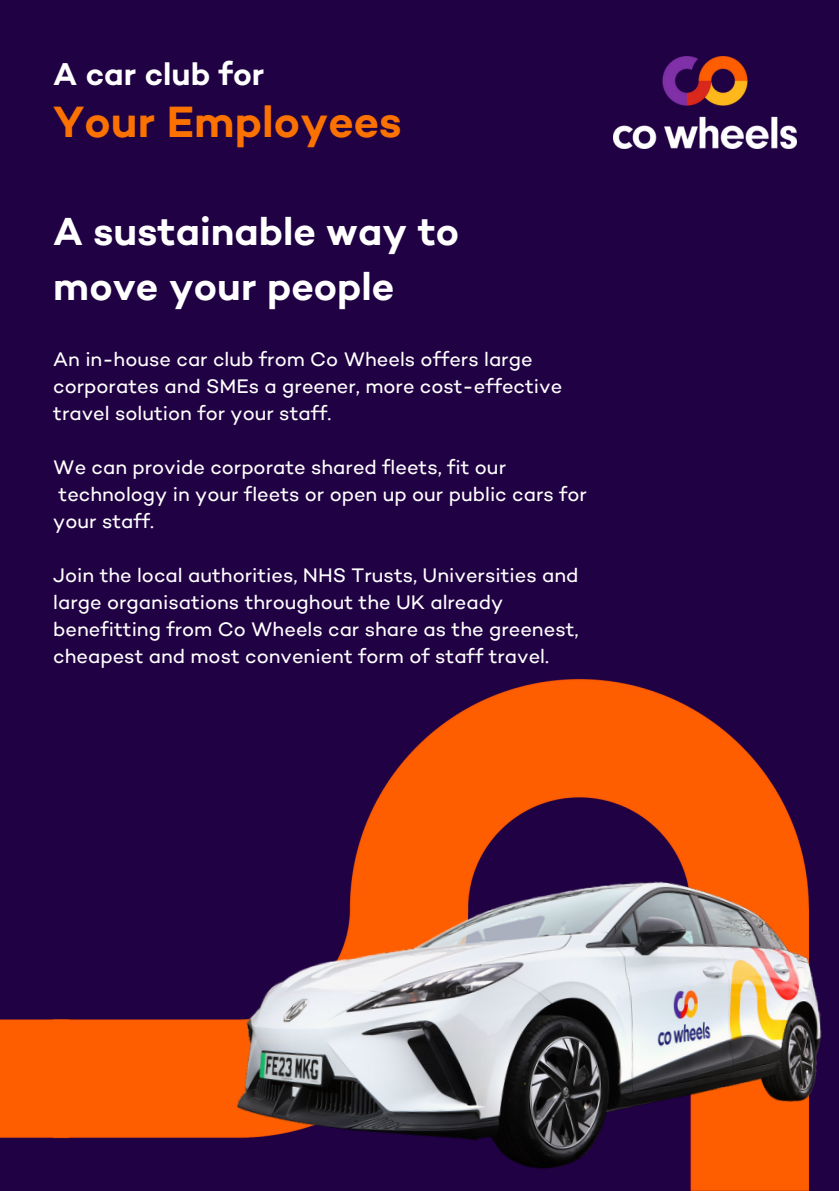
<style>
.page{position:relative;width:839px;height:1191px;background:#fff}
.page>*{position:absolute;margin:0;border:0;box-sizing:border-box;transform-origin:0 0}
.t1{font:600 44.6px "Campton";color:#fc7201}
.t2{font:600 39.6px/54.6px "Campton";color:#fff}
.t3{font:600 32px "Campton";color:#fff}
.t4{font:20px/27px "Campton";color:#fff}
</style>
<div class="page">
<div style="left:0;top:0;width:838px;height:1191px;background:#200143"></div>
<img style="left:613px;top:57px;width:183px;height:91px">
<img style="left:69px;top:679px;width:739px;height:512px">
<div style="left:0;top:1019px;width:69px;height:120px;background:#ff5e00"></div>
<img style="left:222px;top:867px;width:600px;height:323px">
<p class="t3" style="left:53px;top:55px;width:213px">A car club for</p>
<p class="t1" style="left:53px;top:94px;width:350px">Your Employees</p>
<p class="t2" style="left:53px;top:204px;width:407px">A sustainable way to move your people</p>
<p class="t4" style="left:53px;top:346px;width:510px">An in-house car club from Co Wheels offers large corporates and SMEs a greener, more cost-effective travel solution for your staff.</p>
<p class="t4" style="left:53px;top:454px;width:535px">We can provide corporate shared fleets, fit our technology in your fleets or open up our public cars for your staff.</p>
<p class="t4" style="left:53px;top:562px;width:526px">Join the local authorities, NHS Trusts, Universities and large organisations throughout the UK already benefitting from Co Wheels car share as the greenest, cheapest and most convenient form of staff travel.</p>
</div>
